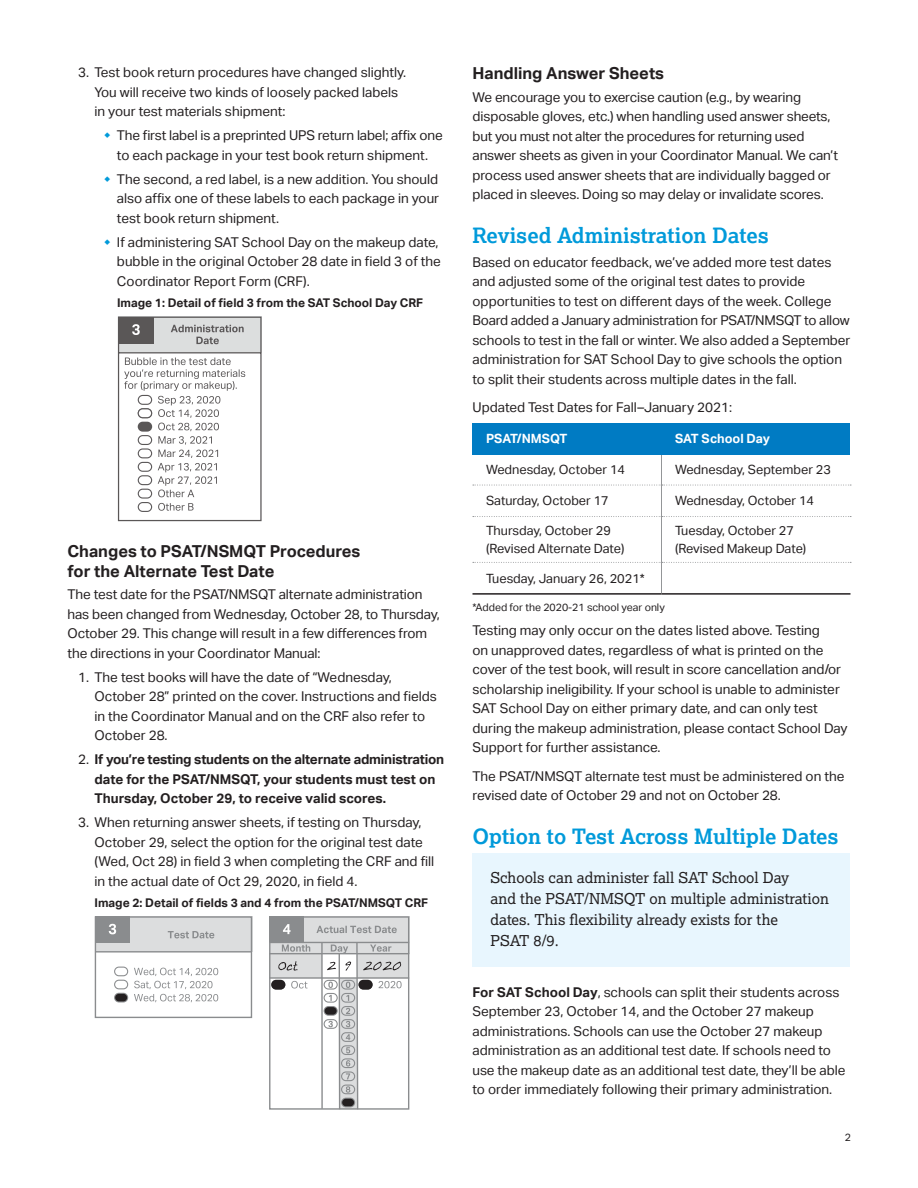
<style>
.page{position:relative;width:918px;height:1188px;background:#fff}
.page>*{position:absolute;margin:0;border:0;box-sizing:border-box;transform-origin:0 0}
.t1{font:700 21px "Lexia";color:#009ada}
.t2{font:700 16.5px/19.5px "Aktiv Grotesk";color:#231f20}
.t3{font:15px "Lexia";color:#231f20}
.t4{font:13.5px/19.5px "Aktiv Grotesk";color:#231f20}
.t5{font:700 13.5px/19.5px "Aktiv Grotesk";letter-spacing:-.01em;color:#231f20}
.t6{font:12.75px "Aktiv Grotesk";color:#231f20}
.t7{font:700 12.75px "Aktiv Grotesk";color:#fff}
.t8{font:700 12px "Aktiv Grotesk";color:#231f20}
.t9{font:10.5px "Aktiv Grotesk";color:#231f20}
.s1{font-weight:400}
.s2{font-weight:700}
</style>
<div class="page">
<div style="left:472px;top:853px;width:378px;height:114px;background:#e8f6fe"></div>
<hr style="left:661px;top:454px;width:1px;height:31px;background:#949698">
<hr style="left:661px;top:485px;width:1px;height:32px;background:#949698">
<hr style="left:661px;top:517px;width:1px;height:45px;background:#949698">
<hr style="left:472px;top:593px;width:190px;height:2px;background:#231f20">
<hr style="left:661px;top:562px;width:1px;height:31px;background:#949698">
<hr style="left:662px;top:593px;width:188px;height:2px;background:#231f20">
<svg style="left:473px;top:562px;width:378px;height:1px"></svg>
<svg style="left:473px;top:516px;width:378px;height:1px"></svg>
<svg style="left:473px;top:485px;width:378px;height:1px"></svg>
<svg style="left:117px;top:316px;width:145px;height:206px"></svg>
<svg style="left:138px;top:408px;width:14px;height:10px"></svg>
<div style="left:139px;top:409px;width:12px;height:8px;background:#fff;border-radius:4px"></div>
<div style="left:95px;top:916px;width:157px;height:36px;background:#dcddde"></div>
<div style="left:95px;top:916px;width:157px;height:102px;border:1px solid #8a8c8e"></div>
<div style="left:270px;top:954px;width:52px;height:24px;background:#dcddde"></div>
<div style="left:357px;top:954px;width:52px;height:24px;background:#dcddde"></div>
<div style="left:270px;top:916px;width:140px;height:38px;background:#dcddde"></div>
<svg style="left:282px;top:945px;width:28px;height:7px"></svg>
<hr style="left:269px;top:953px;width:140px;height:1px;background:#8a8c8e">
<hr style="left:269px;top:977px;width:140px;height:2px;background:#8a8c8e">
<hr style="left:269px;top:942px;width:140px;height:1px;background:#8a8c8e">
<hr style="left:95px;top:951px;width:157px;height:2px;background:#8a8c8e">
<svg style="left:168px;top:931px;width:46px;height:7px"></svg>
<div style="left:95px;top:916px;width:35px;height:27px;background:#8a8c8e"></div>
<svg style="left:109px;top:924px;width:7px;height:10px"></svg>
<svg style="left:114px;top:967px;width:14px;height:9px"></svg>
<div style="left:115px;top:968px;width:12px;height:7px;background:#fff;border-radius:4px"></div>
<svg style="left:114px;top:980px;width:14px;height:9px"></svg>
<svg style="left:114px;top:993px;width:14px;height:9px"></svg>
<div style="left:115px;top:994px;width:12px;height:7px;background:#231f20;border-radius:4px"></div>
<svg style="left:134px;top:968px;width:84px;height:34px"></svg>
<hr style="left:321px;top:943px;width:2px;height:166px;background:#8a8c8e">
<div style="left:271px;top:980px;width:14px;height:10px;background:#231f20;border-radius:5px"></div>
<div style="left:269px;top:916px;width:140px;height:194px;border:1px solid #8a8c8e"></div>
<div style="left:270px;top:916px;width:34px;height:26px;background:#8a8c8e"></div>
<svg style="left:283px;top:924px;width:8px;height:10px"></svg>
<svg style="left:291px;top:981px;width:17px;height:8px"></svg>
<svg style="left:316px;top:926px;width:81px;height:7px"></svg>
<svg style="left:278px;top:961px;width:20px;height:10px"></svg>
<svg style="left:324px;top:941px;width:78px;height:169px"></svg>
<div style="left:472px;top:423px;width:190px;height:31px;background:#007bc3"></div>
<div style="left:662px;top:423px;width:188px;height:31px;background:#007bc3"></div>
<p class="t4" style="left:95px;top:63px;width:313px;text-indent:-16px">3. Test book return procedures have changed slightly.<br>You will receive two kinds of loosely packed labels in your test materials shipment:</p>
<p class="t4" style="left:117px;top:126px;width:327px">The first label is a preprinted UPS return label; affix one to each package in your test book return shipment.</p>
<p class="t4" style="left:117px;top:169px;width:324px;text-align:justify">The second, a red label, is a new addition. You should also affix one of these labels to each package in your test book return shipment.</p>
<p class="t4" style="left:117px;top:232px;width:325px">If administering SAT School Day on the makeup date, bubble in the original October 28 date in field 3 of the<br>Coordinator Report Form (CRF).</p>
<p class="t8" style="left:117px;top:296px;width:308px">Image 1: Detail of field 3 from the SAT School Day CRF</p>
<h3 class="t2" style="left:68px;top:542px;width:295px">Changes to PSAT/NSMQT Procedures for the Alternate Test Date</h3>
<p class="t4" style="left:68px;top:585px;width:374px">The test date for the PSAT/NMSQT alternate administration has been changed from Wednesday, October 28, to Thursday, October 29. This change will result in a few differences from the directions in your Coordinator Manual:</p>
<p class="t4" style="left:94px;top:667px;width:344px;text-indent:-16px">1. The test books will have the date of “Wednesday, October 28” printed on the cover. Instructions and fields in the Coordinator Manual and on the CRF also refer to October 28.</p>
<p class="t5" style="left:94px;top:750px;width:351px;text-indent:-16px"><span class="s1">2.</span> If you’re testing students on the alternate administration date for the PSAT/NMSQT, your students must test on<br>Thursday, October 29, to receive valid scores.</p>
<p class="t4" style="left:94px;top:813px;width:341px;text-indent:-16px">3. When returning answer sheets, if testing on Thursday, October 29, select the option for the original test date (Wed, Oct 28) in field 3 when completing the CRF and fill in the actual date of Oct 29, 2020, in field 4.</p>
<h4 class="t8" style="left:94px;top:896px;width:335px">Image 2: Detail of fields 3 and 4 from the PSAT/NMSQT CRF</h4>
<h3 class="t2" style="left:472px;top:64px;width:193px">Handling Answer Sheets</h3>
<p class="t4" style="left:472px;top:87px;width:367px">We encourage you to exercise caution (e.g., by wearing disposable gloves, etc.) when handling used answer sheets, but you must not alter the procedures for returning used answer sheets as given in your Coordinator Manual. We can’t process used answer sheets that are individually bagged or placed in sleeves. Doing so may delay or invalidate scores.</p>
<h2 class="t1" style="left:472px;top:222px;width:298px">Revised Administration Dates</h2>
<p class="t4" style="left:472px;top:252px;width:379px">Based on educator feedback, we’ve added more test dates and adjusted some of the original test dates to provide opportunities to test on different days of the week. College Board added a January administration for PSAT/NMSQT to allow schools to test in the fall or winter. We also added a September administration for SAT School Day to give schools the option to split their students across multiple dates in the fall.</p>
<p class="t4" style="left:472px;top:398px;width:261px">Updated Test Dates for Fall–January 2021:</p>
<p class="t7" style="left:486px;top:431px;width:83px">PSAT/NMSQT</p>
<p class="t7" style="left:675px;top:431px;width:97px">SAT School Day</p>
<p class="t6" style="left:486px;top:462px;width:141px">Wednesday, October 14</p>
<p class="t6" style="left:675px;top:462px;width:157px">Wednesday, September 23</p>
<p class="t6" style="left:486px;top:493px;width:124px">Saturday, October 17</p>
<p class="t6" style="left:675px;top:493px;width:141px">Wednesday, October 14</p>
<p class="t6" style="left:486px;top:523px;width:127px">Thursday, October 29</p>
<p class="t6" style="left:675px;top:523px;width:121px">Tuesday, October 27</p>
<p class="t6" style="left:486px;top:542px;width:140px">(Revised Alternate Date)</p>
<p class="t6" style="left:675px;top:542px;width:133px">(Revised Makeup Date)</p>
<p class="t6" style="left:486px;top:571px;width:160px">Tuesday, January 26, 2021*</p>
<p class="t9" style="left:472px;top:601px;width:194px">*Added for the 2020-21 school year only</p>
<p class="t4" style="left:472px;top:621px;width:377px">Testing may only occur on the dates listed above. Testing<br>on unapproved dates, regardless of what is printed on the cover of the test book, will result in score cancellation and/or scholarship ineligibility. If your school is unable to administer SAT School Day on either primary date, and can only test during the makeup administration, please contact School Day Support for further assistance.</p>
<p class="t4" style="left:472px;top:766px;width:373px">The PSAT/NMSQT alternate test must be administered on the revised date of October 29 and not on October 28.</p>
<h2 class="t1" style="left:472px;top:823px;width:368px">Option to Test Across Multiple Dates</h2>
<p class="t3" style="left:490px;top:868px;width:300px">Schools can administer fall SAT School Day</p>
<p class="t3" style="left:490px;top:889px;width:340px">and the PSAT/NMSQT on multiple administration</p>
<p class="t3" style="left:490px;top:910px;width:289px">dates. This flexibility already exists for the</p>
<p class="t3" style="left:490px;top:931px;width:70px">PSAT 8/9.</p>
<p class="t4" style="left:472px;top:982px;width:375px"><span class="s2">For SAT School Day</span>, schools can split their students across September 23, October 14, and the October 27 makeup administrations. Schools can use the October 27 makeup administration as an additional test date. If schools need to use the makeup date as an additional test date, they’ll be able to order immediately following their primary administration.</p>
<p class="t9" style="left:845px;top:1131px;width:8px">2</p>
</div>
